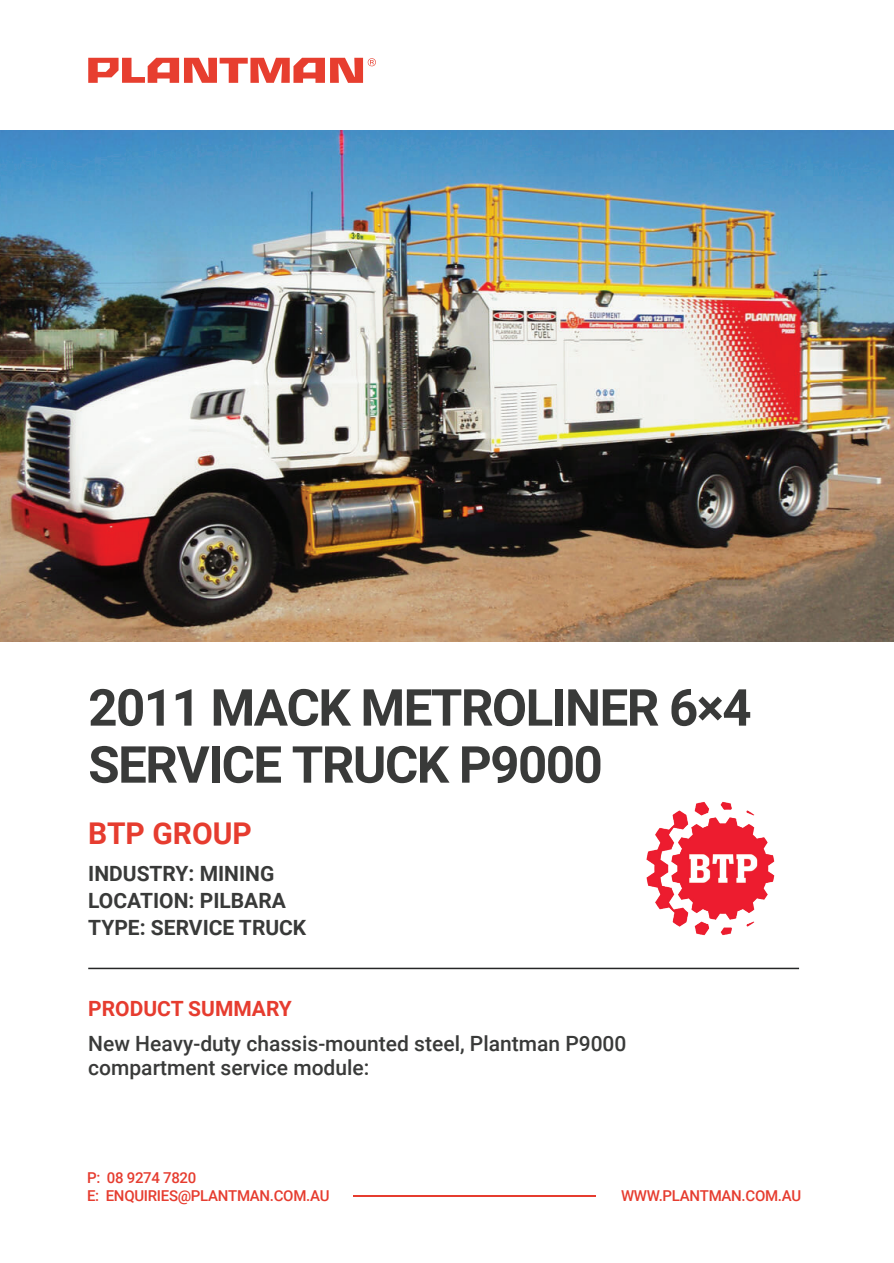
<style>
.page{position:relative;width:894px;height:1263px;background:#fff}
.page>*{position:absolute;margin:0;border:0;box-sizing:border-box;transform-origin:0 0}
.t1{font:700 51px/57px "Roboto";letter-spacing:-.03em;color:#393a39}
.t2{font:700 30px "Roboto";color:#e63c2f}
.t3{font:500 21px/24px "Roboto";color:#393a39}
.t4{font:700 21px/27px "Roboto";color:#393a39}
.t5{font:700 21px "Roboto";color:#e63c2f}
.t6{font:500 15px/18px "Roboto";letter-spacing:-.02em;color:#e63c2f}
</style>
<div class="page">
<svg style="left:88px;top:58px;width:288px;height:25px"></svg>
<img style="left:0;top:131px;width:893px;height:510px">
<hr style="left:88px;top:967px;width:710px;height:2px;background:#252626">
<hr style="left:353px;top:1195px;width:242px;height:1px;background:#e63c2f">
<img style="left:646px;top:802px;width:129px;height:134px">
<h1 class="t1" style="left:88px;top:677px;width:664px">2011 MACK METROLINER 6×4<br>SERVICE TRUCK P9000</h1>
<h2 class="t2" style="left:88px;top:812px;width:165px">BTP GROUP</h2>
<p class="t4" style="left:88px;top:859px;width:219px">INDUSTRY: MINING<br>LOCATION: PILBARA<br>TYPE: SERVICE TRUCK</p>
<p class="t5" style="left:88px;top:993px;width:205px">PRODUCT SUMMARY</p>
<p class="t3" style="left:88px;top:1030px;width:539px">New Heavy-duty chassis-mounted steel, Plantman P9000 compartment service module:</p>
<p class="t6" style="left:87px;top:1168px;width:244px">P: 08 9274 7820<br>E: ENQUIRIES@PLANTMAN.COM.AU</p>
<p class="t6" style="left:620px;top:1186px;width:181px">WWW.PLANTMAN.COM.AU</p>
</div>
